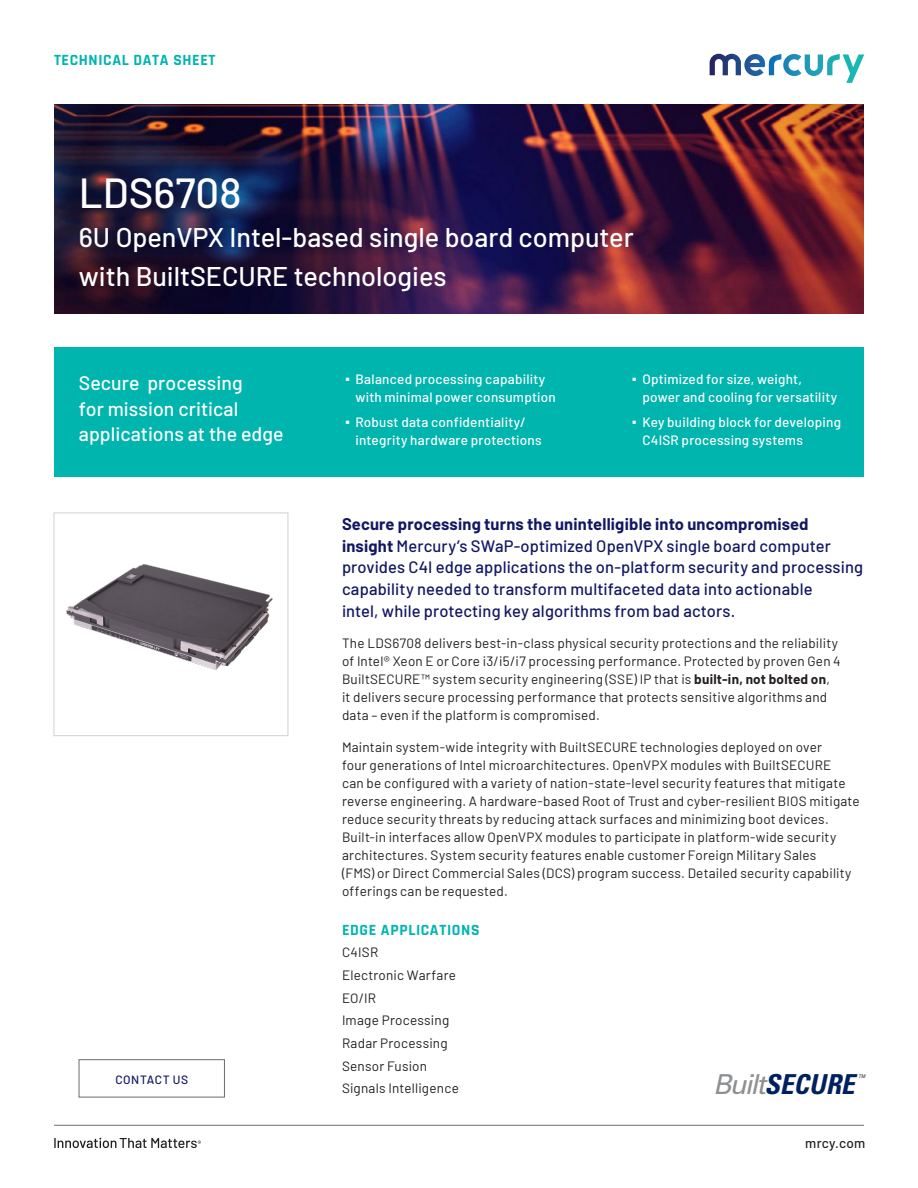
<style>
.page{position:relative;width:918px;height:1188px;background:#fff}
.page>*{position:absolute;margin:0;border:0;box-sizing:border-box;transform-origin:0 0}
.h1_-_title{font:500 42px "Barlow";color:#fff}
.t1{font:italic 700 condensed 27.45px "Univers LT Pro";color:#00205f}
.h7_-_title_descripti{font:500 27px/39px "Barlow";color:#fff}
.b1_-_introduction_13{font:500 19.5px/25.5px "Barlow";color:#fff}
.b2_-_body_11pt{font:500 16.5px/21.8px "Barlow";letter-spacing:.005em;color:#121761}
.list{font:700 15.75px "Rajdhani";letter-spacing:.04em;color:#00b5ae}
.b3_-_body_9pt{font:13.5px/18px "Barlow";letter-spacing:.015em;color:#231f20}
.t2{font:500 13.5px/18px "Barlow";letter-spacing:.015em;color:#fff}
.list-2{font:13.5px "Barlow";letter-spacing:.015em;color:#231f20}
.t3{font:500 13.5px "Barlow";letter-spacing:.015em;color:#231f20}
.t4{font:500 12px "Barlow";letter-spacing:.05em;color:#121761}
.t5{font:italic condensed 4.95px "Univers LT Pro";color:#231f20}
.s1{font-family:"Arial";font-weight:400;font-size:14.25px}
.s2{font-weight:700}
.s3{font-family:"Univers LT Pro 55";font-weight:400;font-stretch:normal;color:#8e9091}
</style>
<div class="page">
<hr style="left:54px;top:1125px;width:810px;height:1px;background:#6c6d70">
<svg style="left:710px;top:54px;width:154px;height:29px"></svg>
<img style="left:54px;top:104px;width:810px;height:210px">
<svg style="left:54px;top:1138px;width:147px;height:10px"></svg>
<div style="left:54px;top:513px;width:234px;height:223px;border:1px solid #d1d2d4"></div>
<div style="left:54px;top:347px;width:810px;height:129px;background:#00b5ae"></div>
<img style="left:66px;top:564px;width:207px;height:106px">
<div style="left:79px;top:1059px;width:146px;height:38px;border:1px solid #6c6d70"></div>
<p class="list" style="left:54px;top:51px;width:163px">TECHNICAL DATA SHEET</p>
<p class="h1_-_title" style="left:79px;top:162px;width:164px">LDS6708</p>
<p class="h7_-_title_descripti" style="left:79px;top:215px;width:556px">6U OpenVPX Intel-based single board computer with BuiltSECURE technologies</p>
<p class="b1_-_introduction_13" style="left:79px;top:369px;width:206px">Secure processing<br>for mission critical applications at the edge</p>
<p class="t2" style="left:356px;top:369px;width:202px;text-indent:-10px"><span class="s1">▪</span> Balanced processing capability with minimal power consumption</p>
<p class="t2" style="left:356px;top:412px;width:188px;text-indent:-10px"><span class="s1">▪</span> Robust data confidentiality/ integrity hardware protections</p>
<p class="t2" style="left:642px;top:369px;width:196px;text-indent:-10px"><span class="s1">▪</span> Optimized for size, weight, power and cooling for versatility</p>
<p class="t2" style="left:642px;top:412px;width:200px;text-indent:-10px"><span class="s1">▪</span> Key building block for developing<br>C4ISR processing systems</p>
<p class="t4" style="left:115px;top:1071px;width:74px">CONTACT US</p>
<p class="b2_-_body_11pt" style="left:342px;top:512px;width:523px"><span class="s2">Secure processing turns the unintelligible into uncompromised insight</span> Mercury’s SWaP-optimized OpenVPX single board computer provides C4I edge applications the on-platform security and processing capability needed to transform multifaceted data into actionable<br>intel, while protecting key algorithms from bad actors.</p>
<p class="b3_-_body_9pt" style="left:342px;top:633px;width:500px">The LDS6708 delivers best-in-class physical security protections and the reliability of Intel® Xeon E or Core i3/i5/i7 processing performance. Protected by proven Gen 4<br>BuiltSECURE™ system security engineering (SSE) IP that is <span class="s2">built-in, not bolted on</span>, it delivers secure processing performance that protects sensitive algorithms and data – even if the platform is compromised.</p>
<p class="b3_-_body_9pt" style="left:342px;top:737px;width:519px">Maintain system-wide integrity with BuiltSECURE technologies deployed on over<br>four generations of Intel microarchitectures. OpenVPX modules with BuiltSECURE<br>can be configured with a variety of nation-state-level security features that mitigate reverse engineering. A hardware-based Root of Trust and cyber-resilient BIOS mitigate reduce security threats by reducing attack surfaces and minimizing boot devices.<br>Built-in interfaces allow OpenVPX modules to participate in platform-wide security architectures. System security features enable customer Foreign Military Sales<br>(FMS) or Direct Commercial Sales (DCS) program success. Detailed security capability offerings can be requested.</p>
<p class="list" style="left:342px;top:920px;width:139px">EDGE APPLICATIONS</p>
<p class="list-2" style="left:342px;top:943px;width:38px">C4ISR</p>
<p class="list-2" style="left:342px;top:965px;width:116px">Electronic Warfare</p>
<p class="list-2" style="left:342px;top:988px;width:36px">EO/IR</p>
<p class="list-2" style="left:342px;top:1011px;width:109px">Image Processing</p>
<p class="list-2" style="left:342px;top:1033px;width:107px">Radar Processing</p>
<p class="list-2" style="left:342px;top:1056px;width:87px">Sensor Fusion</p>
<p class="list-2" style="left:342px;top:1079px;width:118px">Signals Intelligence</p>
<p class="t1" style="left:713px;top:1068px;width:143px"><span class="s3">Built</span>SECURE</p>
<p class="t5" style="left:859px;top:1073px;width:8px">TM</p>
<p class="t3" style="left:805px;top:1133px;width:61px">mrcy.com</p>
</div>
